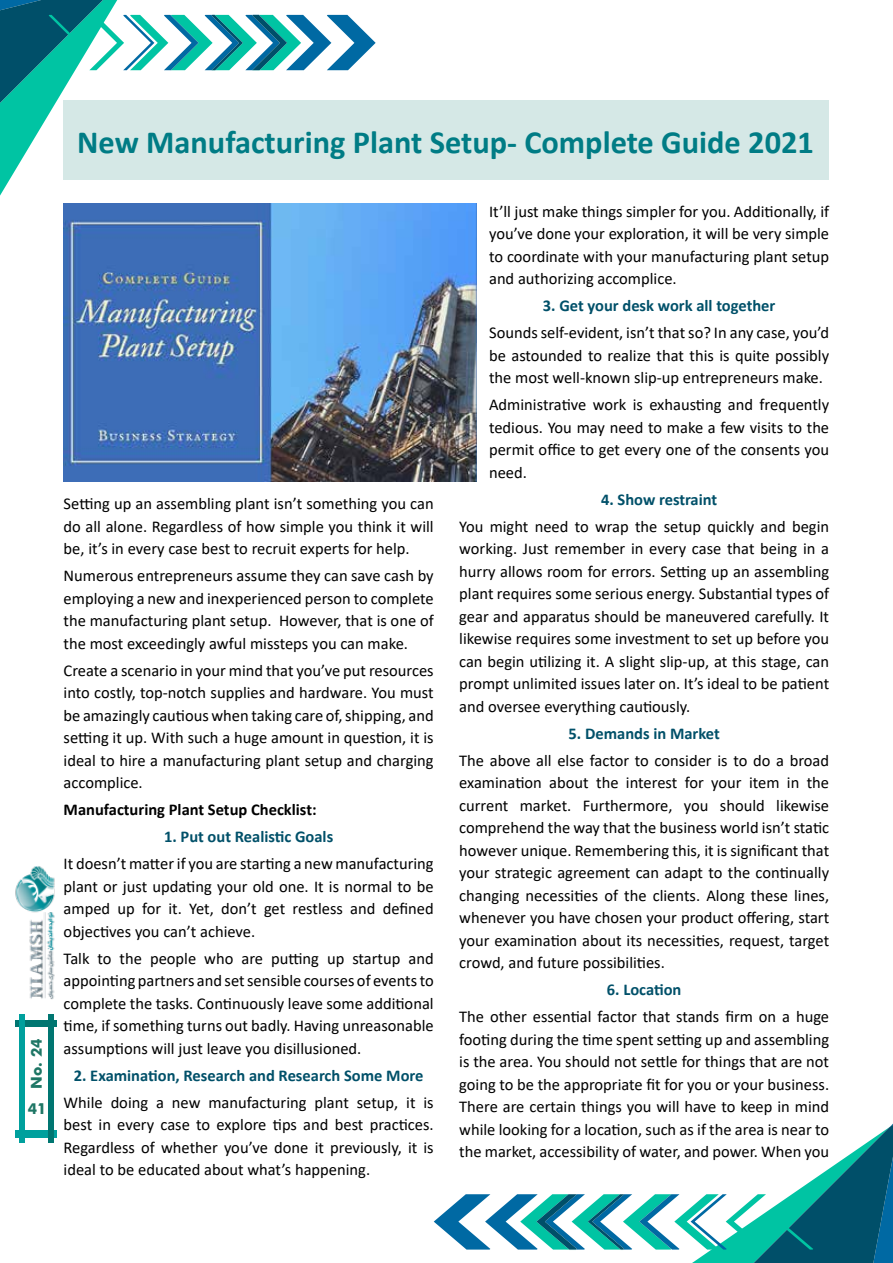
<style>
.page{position:relative;width:893px;height:1263px;background:#fff}
.page>*{position:absolute;margin:0;border:0;box-sizing:border-box;transform-origin:0 0}
.t1{font:700 32.4px "Calibri";color:#007c85}
.t2{font:16.5px/22.5px "Calibri";color:#000;text-align:justify}
.t3{font:700 16.5px "Calibri";color:#005069}
.t4{font:700 16.5px "Calibri";color:#000}
.t5{font:700 15px "Futura";color:#1e7665}
</style>
<div class="page">
<img style="left:15px;top:866px;width:40px;height:134px">
<svg style="left:0;top:0;width:376px;height:196px"></svg>
<svg style="left:434px;top:1124px;width:459px;height:139px"></svg>
<svg style="left:16px;top:1020px;width:41px;height:7px"></svg>
<div style="left:15px;top:1131px;width:42px;height:6px;background:#00a09d"></div>
<hr style="left:20px;top:1015px;width:4px;height:128px;background:#00a09d">
<div style="left:48px;top:1015px;width:5px;height:128px;background:#007671"></div>
<div style="left:64px;top:100px;width:765px;height:80px;background:#d5e8e6"></div>
<img style="left:64px;top:203px;width:412px;height:278px">
<p class="t5" style="left:25px;top:1089px;width:52px;rotate:-90deg">No. 24</p>
<p class="t5" style="left:28px;top:1098px;width:20px">41</p>
<h1 class="t1" style="left:77px;top:119px;width:738px">New Manufacturing Plant Setup- Complete Guide 2021</h1>
<p class="t2" style="left:64px;top:492px;width:372px">Setting up an assembling plant isn t’ something you can do all alone. Regardless of how simple you think it will be i ns’i t, every case best to recruit experts for help.</p>
<p class="t2" style="left:64px;top:564px;width:372px;text-align:right">Numerous entrepreneurs assume they can save cash by employing a new and inexperienced person to complete<br>However, that is one of</p>
<p class="t2" style="left:64px;top:609px;width:346px">the manufacturing plant setup.<br>the most exceedingly awful missteps you can make.</p>
<p class="t2" style="left:64px;top:658px;width:372px">Create a scenario in your mind that you’ve put resources into costly, top-notch supplies and hardware. You must beamazinglycautiouswhentakingcareof,shipping,and setting it up. With such a huge amount in question isit, ideal to hire a manufacturing plant setup and charging accomplice.</p>
<p class="t4" style="left:64px;top:798px;width:254px">Manufacturing Plant Setup Checklist:</p>
<p class="t3" style="left:164px;top:825px;width:171px">1. Put out Realistic Goals</p>
<p class="t2" style="left:64px;top:852px;width:372px">It doesn t’ matter if you are starting a new manufacturing plant or just updating your old one isIt. normal to be amped up for .i t Yet, don t’ get restless and defined objectives you can t’ achieve.</p>
<p class="t2" style="left:408px;top:946px;width:27px">and</p>
<p class="t2" style="left:64px;top:946px;width:372px;text-align:left">Talk appointingpartnersandsetsensiblecoursesofeventsto complete the tasks. Continuously leave some additional time if, something turns out badly. Having unreasonable assumptions will just leave you disillusioned.</p>
<p class="t3" style="left:74px;top:1063px;width:351px">2. Examination, Research and Research Some More</p>
<p class="t2" style="left:423px;top:1090px;width:12px">is</p>
<p class="t2" style="left:120px;top:946px;width:24px">the</p>
<p class="t2" style="left:150px;top:946px;width:48px">people</p>
<p class="t2" style="left:204px;top:946px;width:31px">who</p>
<p class="t2" style="left:271px;top:946px;width:49px">putting</p>
<p class="t2" style="left:98px;top:946px;width:16px">to</p>
<p class="t2" style="left:352px;top:946px;width:50px">startup</p>
<p class="t2" style="left:241px;top:946px;width:23px">are</p>
<p class="t2" style="left:327px;top:946px;width:19px">up</p>
<p class="t2" style="left:208px;top:1090px;width:100px">manufacturing</p>
<p class="t2" style="left:64px;top:1090px;width:372px;text-align:left">While<br>best in every case to explore tips and best practices.<br>Regardless of whether you’ve done it previously, it is ideal to be educated about what s’ happening.</p>
<p class="t2" style="left:315px;top:1090px;width:36px">plant</p>
<p class="t2" style="left:111px;top:1090px;width:39px">doing</p>
<p class="t2" style="left:406px;top:1090px;width:11px">it</p>
<p class="t2" style="left:357px;top:1090px;width:43px">setup,</p>
<p class="t2" style="left:156px;top:1090px;width:9px">a</p>
<p class="t2" style="left:172px;top:1090px;width:30px">new</p>
<p class="t2" style="left:489px;top:199px;width:342px">It l l’ just make things simpler for you. Additionally if, you’ve done your exploration it, will be very simple to coordinate with your manufacturing plant setup and authorizing accomplice.</p>
<p class="t3" style="left:543px;top:294px;width:234px">3. Get your desk work all together</p>
<p class="t2" style="left:489px;top:321px;width:342px">Sounds self-evident, isn t’ that so? In any case, you d’ be astounded to realize that this is quite possibly the most well-known slip-up entrepreneurs make.</p>
<p class="t2" style="left:489px;top:393px;width:342px">Administrative work is exhausting and frequently tedious. You may need to make a few visits to the permit office to get every one of the consents you need.</p>
<p class="t3" style="left:601px;top:487px;width:118px">4. Show restraint</p>
<p class="t2" style="left:459px;top:514px;width:371px">You might need to wrap the setup quickly and begin working. Just remember in every case that being in a hurry allows room for errors. Setting up an assembling plant requires some serious energy. Substantial types of gear and apparatus should be maneuvered carefully It. likewise requires some investment to set up before you can begin utilizing A.i t slight slip-up, at this stage, can prompt unlimited issues later on It. s’ ideal to be patient and oversee everything cautiously.</p>
<p class="t3" style="left:569px;top:722px;width:153px">5. Demands in Market</p>
<p class="t2" style="left:459px;top:749px;width:371px;text-align:right">The above all else factor to consider is to do a broad examination about the interest for your item in the likewise</p>
<p class="t2" style="left:520px;top:794px;width:53px">market.</p>
<p class="t2" style="left:583px;top:794px;width:91px">Furthermore,</p>
<p class="t2" style="left:720px;top:794px;width:46px">should</p>
<p class="t2" style="left:459px;top:794px;width:371px;text-align:left">current<br>comprehend the way that the business world isn t’ static however unique. Remembering this isit, significant that your strategic agreement can adapt to the continually changing necessities of the clients. Along these lines, whenever you have chosen your product offering, start your examination about its necessities, request, target crowd, and future possibilities.</p>
<p class="t3" style="left:607px;top:978px;width:76px">6. Location</p>
<p class="t2" style="left:459px;top:1005px;width:371px">The other essential factor that stands firm on a huge footing during the time spent setting up and assembling is the area. You should not settle for things that are not going to be the appropriate fit for you or your business.<br>There are certain things you will have to keep in mind while looking for a location, such as if the area is near to the market, accessibility of water, and power. When you</p>
<p class="t2" style="left:684px;top:794px;width:26px">you</p>
</div>
